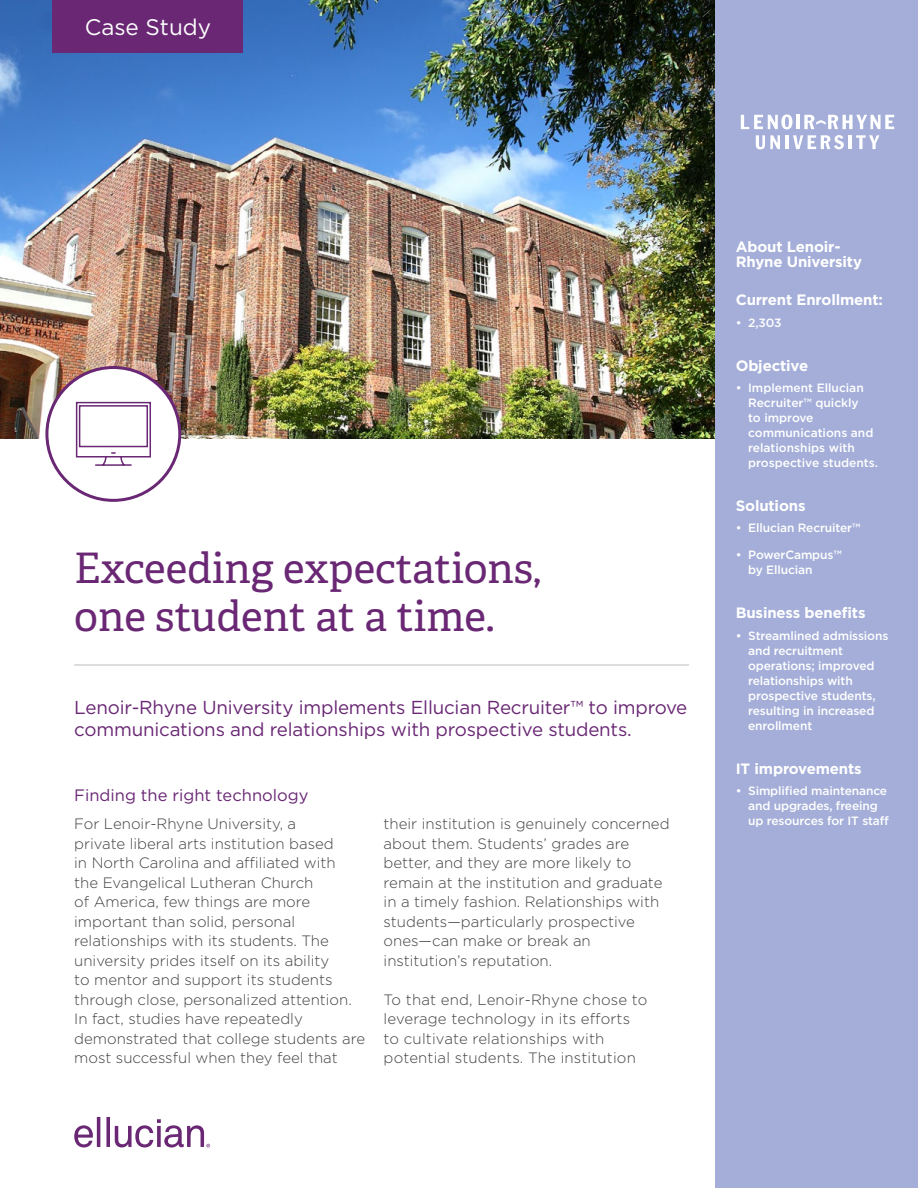
<style>
.page{position:relative;width:918px;height:1188px;background:#fff}
.page>*{position:absolute;margin:0;border:0;box-sizing:border-box;transform-origin:0 0}
.t1{font:42px/48px "Adelle PE";color:#692774}
.t2{font:22.5px "Gotham";color:#fff}
.t3{font:18.75px/22.5px "Gotham";letter-spacing:-.01em;color:#692774}
.t4{font:16.5px "Gotham";color:#692774}
.t5{font:300 15px/19.5px "Gotham";color:#414042}
.t6{font:700 15px/15px "Gotham";letter-spacing:-.01em;color:#fff}
.t7{font:500 12px/15px "Gotham";letter-spacing:-.01em;color:#fff}
</style>
<div class="page">
<svg style="left:74px;top:1117px;width:136px;height:30px"></svg>
<img style="left:0;top:0;width:716px;height:439px">
<hr style="left:74px;top:664px;width:615px;height:2px;background:#d1d3d4">
<div style="left:53px;top:0;width:190px;height:53px;background:#692774"></div>
<div style="left:47px;top:368px;width:133px;height:132px;background:#fff;border-radius:50%"></div>
<div style="left:45px;top:366px;width:136px;height:136px;border:3px solid #692774;border-radius:50%"></div>
<div style="left:716px;top:0;width:202px;height:1188px;background:#a4aed8"></div>
<svg style="left:75px;top:401px;width:76px;height:65px"></svg>
<svg style="left:741px;top:114px;width:51px;height:15px"></svg>
<hr style="left:796px;top:115px;width:4px;height:14px;background:#fff">
<svg style="left:756px;top:135px;width:24px;height:14px"></svg>
<hr style="left:785px;top:135px;width:4px;height:14px;background:#fff">
<svg style="left:793px;top:135px;width:51px;height:14px"></svg>
<hr style="left:849px;top:135px;width:3px;height:14px;background:#fff">
<svg style="left:856px;top:135px;width:23px;height:14px"></svg>
<svg style="left:804px;top:115px;width:90px;height:14px"></svg>
<h2 class="t2" style="left:85px;top:13px;width:128px">Case Study</h2>
<h1 class="t1" style="left:74px;top:542px;width:468px">Exceeding expectations, one student at a time.</h1>
<p class="t3" style="left:74px;top:695px;width:615px">Lenoir-Rhyne University implements Ellucian Recruiter™ to improve communications and relationships with prospective students.</p>
<p class="t4" style="left:74px;top:784px;width:236px">Finding the right technology</p>
<p class="t5" style="left:74px;top:814px;width:292px">For Lenoir-Rhyne University, a<br>private liberal arts institution based<br>in North Carolina and affiliated with<br>the Evangelical Lutheran Church<br>of America, few things are more important than solid, personal relationships with its students. The university prides itself on its ability<br>to mentor and support its students through close, personalized attention.<br>In fact, studies have repeatedly demonstrated that college students are most successful when they feel that</p>
<p class="t5" style="left:384px;top:814px;width:287px">their institution is genuinely concerned about them. Students’ grades are better, and they are more likely to remain at the institution and graduate in a timely fashion. Relationships with students—particularly prospective ones—can make or break an institution’s reputation.</p>
<p class="t5" style="left:384px;top:989px;width:265px">To that end, Lenoir-Rhyne chose to leverage technology in its efforts to cultivate relationships with potential students. The institution</p>
<p class="t6" style="left:736px;top:239px;width:128px">About Lenoir-<br>Rhyne University</p>
<p class="t6" style="left:736px;top:292px;width:149px">Current Enrollment:</p>
<p class="t7" style="left:736px;top:315px;width:47px">• 2,303</p>
<p class="t6" style="left:736px;top:358px;width:74px">Objective</p>
<p class="t7" style="left:748px;top:380px;width:131px;text-indent:-12px">• Implement Ellucian<br>Recruiter™ quickly<br>to improve communications and relationships with prospective students.</p>
<p class="t6" style="left:736px;top:498px;width:71px">Solutions</p>
<p class="t7" style="left:736px;top:521px;width:126px">• Ellucian Recruiter™</p>
<p class="t7" style="left:748px;top:547px;width:95px;text-indent:-12px">• PowerCampus™ by Ellucian</p>
<p class="t6" style="left:736px;top:605px;width:131px">Business benefits</p>
<p class="t7" style="left:748px;top:628px;width:142px;text-indent:-12px">• Streamlined admissions and recruitment operations; improved relationships with prospective students, resulting in increased enrollment</p>
<p class="t6" style="left:736px;top:761px;width:127px">IT improvements</p>
<p class="t7" style="left:748px;top:783px;width:142px;text-indent:-12px">• Simplified maintenance and upgrades, freeing up resources for IT staff</p>
</div>
